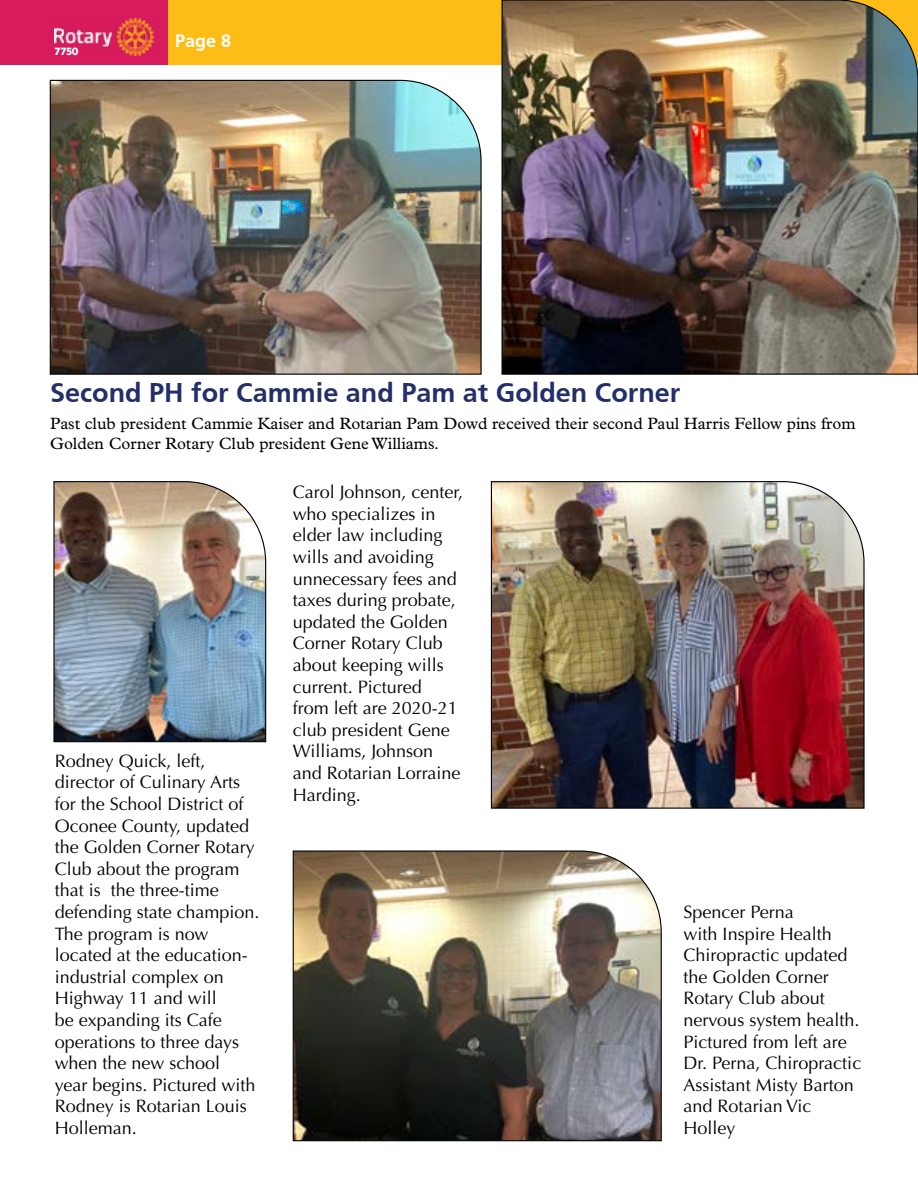
<style>
.page{position:relative;width:918px;height:1188px;background:#fff}
.page>*{position:absolute;margin:0;border:0;box-sizing:border-box;transform-origin:0 0}
.t1{font:700 27px "Frutiger";color:#232f68}
.t2{font:18px/21.6px "Optima";color:#000}
.t3{font:700 18px "Frutiger";color:#fff}
.t4{font:16.5px/19.8px "Plantin MT Std";color:#000}
.t5{font:700 12px "Metric";color:#fff}
</style>
<div class="page">
<div style="left:0;top:0;width:168px;height:64px;background:#d81b5d"></div>
<div style="left:168px;top:0;width:750px;height:64px;background:#fdbd16"></div>
<img style="left:55px;top:18px;width:99px;height:37px">
<img style="left:490px;top:481px;width:375px;height:328px">
<img style="left:53px;top:481px;width:214px;height:262px">
<img style="left:292px;top:850px;width:370px;height:292px">
<img style="left:501px;top:0;width:417px;height:375px">
<img style="left:49px;top:79px;width:433px;height:296px">
<p class="t5" style="left:55px;top:43px;width:25px">7750</p>
<p class="t3" style="left:175px;top:30px;width:58px">Page 8</p>
<h1 class="t1" style="left:50px;top:377px;width:632px">Second PH for Cammie and Pam at Golden Corner</h1>
<p class="t4" style="left:50px;top:414px;width:807px">Past club president Cammie Kaiser and Rotarian Pam Dowd received their second Paul Harris Fellow pins from<br>Golden Corner Rotary Club president Gene Williams.</p>
<p class="t2" style="left:55px;top:750px;width:206px">Rodney Quick, left, director of Culinary Arts for the School District of<br>Oconee County, updated the Golden Corner Rotary<br>Club about the program that is the three-time defending state champion.<br>The program is now located at the education&shy;industrial complex on<br>Highway 11 and will<br>be expanding its Cafe operations to three days when the new school<br>year begins. Pictured with<br>Rodney is Rotarian Louis<br>Holleman.</p>
<p class="t2" style="left:293px;top:482px;width:172px">Carol Johnson, center, who specializes in elder law including wills and avoiding unnecessary fees and taxes during probate, updated the Golden<br>Corner Rotary Club about keeping wills current. Pictured<br>from left are 2020-21 club president Gene<br>Williams, Johnson and Rotarian Lorraine<br>Harding.</p>
<p class="t2" style="left:684px;top:901px;width:179px">Spencer Perna<br>with Inspire Health<br>Chiropractic updated the Golden Corner<br>Rotary Club about nervous system health.<br>Pictured from left are<br>Dr. Perna, Chiropractic<br>Assistant Misty Barton and Rotarian Vic<br>Holley</p>
</div>
